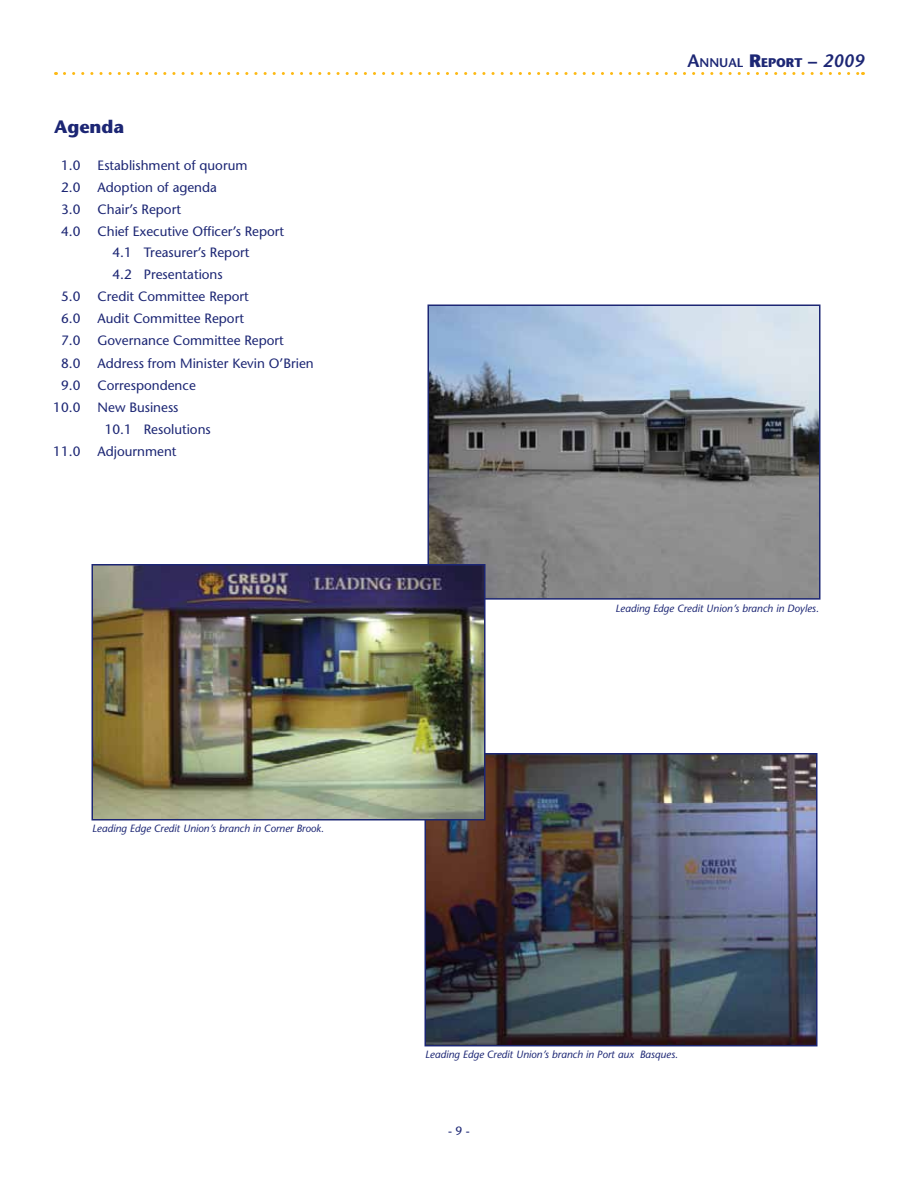
<style>
.page{position:relative;width:918px;height:1188px;background:#fff}
.page>*{position:absolute;margin:0;border:0;box-sizing:border-box;transform-origin:0 0}
.t1{font:700 18px "Stone Sans Std";color:#1c2674}
.t2{font:500 13.5px/21.9px "Stone Sans Std";color:#1c2674}
.t3{font:600 12.6px "Stone Sans Std";color:#1c2674}
.t4{font:500 12px "Stone Sans Std";color:#1c2674}
.t5{font:italic 500 10.5px "Stone Sans Std";color:#1c2674}
.s1{font-size:18px}
.s2{font-weight:700;font-size:18px}
.s3{font-weight:700}
.s4{font-style:italic;font-size:18px}
</style>
<div class="page">
<svg style="left:64px;top:72px;width:799px;height:3px"></svg>
<img style="left:431px;top:307px;width:386px;height:290px">
<div style="left:428px;top:304px;width:392px;height:296px;border:2px solid #1c2674"></div>
<img style="left:427px;top:756px;width:388px;height:287px">
<div style="left:424px;top:753px;width:394px;height:293px;border:2px solid #1c2674"></div>
<img style="left:95px;top:567px;width:388px;height:250px">
<div style="left:92px;top:564px;width:394px;height:256px;border:2px solid #1c2674"></div>
<h1 class="t1" style="left:54px;top:116px;width:72px">Agenda</h1>
<p class="t2" style="left:61px;top:154px;width:21px">1.0</p>
<p class="t2" style="left:98px;top:154px;width:151px">Establishment of quorum</p>
<p class="t2" style="left:61px;top:176px;width:21px">2.0</p>
<p class="t2" style="left:98px;top:176px;width:121px">Adoption of agenda</p>
<p class="t2" style="left:61px;top:198px;width:21px">3.0</p>
<p class="t2" style="left:98px;top:198px;width:85px">Chair’s Report</p>
<p class="t2" style="left:61px;top:220px;width:21px">4.0</p>
<p class="t2" style="left:112px;top:220px;width:173px;text-indent:-15px">Chief Executive Officer’s Report<br>4.1 Treasurer’s Report<br>4.2 Presentations</p>
<p class="t2" style="left:61px;top:286px;width:21px">5.0</p>
<p class="t2" style="left:98px;top:286px;width:153px">Credit Committee Report</p>
<p class="t2" style="left:61px;top:308px;width:21px">6.0</p>
<p class="t2" style="left:98px;top:308px;width:148px">Audit Committee Report</p>
<p class="t2" style="left:61px;top:330px;width:21px">7.0</p>
<p class="t2" style="left:98px;top:330px;width:188px">Governance Committee Report</p>
<p class="t2" style="left:61px;top:352px;width:21px">8.0</p>
<p class="t2" style="left:98px;top:352px;width:218px">Address from Minister Kevin O’Brien</p>
<p class="t2" style="left:61px;top:374px;width:21px">9.0</p>
<p class="t2" style="left:98px;top:374px;width:100px">Correspondence</p>
<p class="t2" style="left:53px;top:396px;width:29px">10.0</p>
<p class="t2" style="left:105px;top:396px;width:108px;text-indent:-7px">New Business<br>10.1 Resolutions</p>
<p class="t2" style="left:53px;top:440px;width:29px">11.0</p>
<p class="t2" style="left:98px;top:440px;width:81px">Adjournment</p>
<p class="t5" style="left:92px;top:822px;width:233px">Leading Edge Credit Union’s branch in Corner Brook.</p>
<p class="t3" style="left:688px;top:55px;width:178px"><span class="s1">A</span>NNUAL <span class="s2">R</span><span class="s3">EPORT</span> <span class="s2">–</span> <span class="s4">2009</span></p>
<p class="t5" style="left:616px;top:602px;width:205px">Leading Edge Credit Union’s branch in Doyles.</p>
<p class="t5" style="left:425px;top:1049px;width:254px">Leading Edge Credit Union’s branch in Port aux Basques.</p>
<p class="t4" style="left:448px;top:1123px;width:23px">- 9 -</p>
</div>
